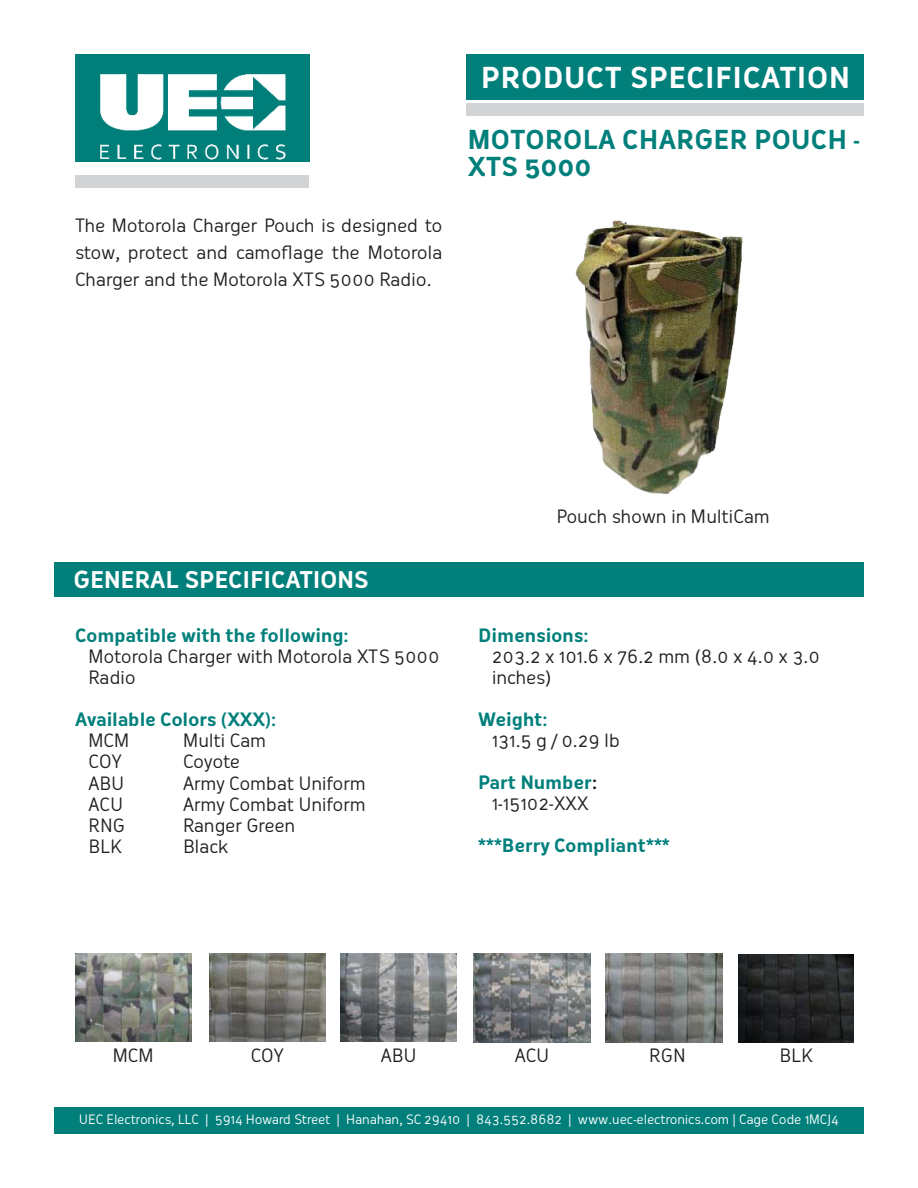
<style>
.page{position:relative;width:918px;height:1188px;background:#fff}
.page>*{position:absolute;margin:0;border:0;box-sizing:border-box;transform-origin:0 0}
.t1{font:700 28.2px "Oceania";letter-spacing:.025em;color:#fff}
.t2{font:700 25.5px/27px "Oceania";letter-spacing:.015em;color:#007f7b}
.t3{font:700 22.5px "Oceania";color:#fff}
.t4{font:18px/21px "Oceania";letter-spacing:-.015em;color:#231f20}
.t5{font:700 18px "Oceania";letter-spacing:-.01em;color:#007f7b}
.t6{font:12.75px "Oceania";letter-spacing:-.01em;color:#fff}
.s1{font-weight:700;color:#007f7b}
.s2{font-weight:700}
</style>
<div class="page">
<div style="left:55px;top:1107px;width:809px;height:27px;background:#007f7b"></div>
<div style="left:55px;top:563px;width:809px;height:34px;background:#007f7b"></div>
<div style="left:467px;top:54px;width:397px;height:45px;background:#007f7b"></div>
<img style="left:75px;top:54px;width:235px;height:108px">
<div style="left:467px;top:103px;width:397px;height:13px;background:#d1d3d4"></div>
<div style="left:75px;top:175px;width:234px;height:13px;background:#d1d3d4"></div>
<img style="left:575px;top:220px;width:168px;height:274px">
<img style="left:75px;top:954px;width:116px;height:88px">
<img style="left:209px;top:953px;width:116px;height:89px">
<img style="left:341px;top:953px;width:116px;height:89px">
<img style="left:474px;top:954px;width:116px;height:88px">
<img style="left:606px;top:954px;width:116px;height:88px">
<img style="left:738px;top:954px;width:115px;height:88px">
<h1 class="t1" style="left:481px;top:66px;width:370px">PRODUCT SPECIFICATION</h1>
<p class="t4" style="left:75px;top:214px;width:369px;line-height:27px;text-align:justify">The Motorola Charger Pouch is designed to stow, protect and camoflage the Motorola Charger and the Motorola XTS 5000 Radio.</p>
<h2 class="t2" style="left:468px;top:128px;width:393px">MOTOROLA CHARGER POUCH -<br>XTS 5000</h2>
<p class="t3" style="left:74px;top:571px;width:297px">GENERAL SPECIFICATIONS</p>
<p class="t5" style="left:75px;top:628px;width:275px">Compatible with the following:</p>
<p class="t4" style="left:89px;top:648px;width:353px">Motorola Charger with Motorola XTS 5000<br>Radio</p>
<p class="t5" style="left:75px;top:712px;width:203px">Available Colors (XXX):</p>
<p class="t4" style="left:89px;top:732px;width:42px">MCM</p>
<p class="t4" style="left:183px;top:732px;width:85px">Multi Cam</p>
<p class="t4" style="left:89px;top:753px;width:35px">COY</p>
<p class="t4" style="left:183px;top:753px;width:59px">Coyote</p>
<p class="t4" style="left:89px;top:774px;width:37px">ABU</p>
<p class="t4" style="left:183px;top:774px;width:184px">Army Combat Uniform</p>
<p class="t4" style="left:89px;top:795px;width:36px">ACU</p>
<p class="t4" style="left:183px;top:795px;width:184px">Army Combat Uniform</p>
<p class="t4" style="left:89px;top:816px;width:38px">RNG</p>
<p class="t4" style="left:183px;top:816px;width:114px">Ranger Green</p>
<p class="t4" style="left:89px;top:837px;width:35px">BLK</p>
<p class="t4" style="left:183px;top:837px;width:47px">Black</p>
<p class="t4" style="left:556px;top:507px;width:215px">Pouch shown in MultiCam</p>
<p class="t5" style="left:478px;top:628px;width:112px">Dimensions:</p>
<p class="t4" style="left:492px;top:648px;width:330px">203.2 x 101.6 x 76.2 mm (8.0 x 4.0 x 3.0 inches)</p>
<p class="t5" style="left:478px;top:712px;width:71px">Weight:</p>
<p class="t4" style="left:492px;top:732px;width:130px">131.5 g / 0.29 lb</p>
<p class="t4" style="left:478px;top:774px;width:120px;text-align:center"><span class="s1">Part Number</span><span class="s2">:<br></span>1-15102-XXX</p>
<p class="t5" style="left:478px;top:838px;width:193px">***Berry Compliant***</p>
<p class="t4" style="left:113px;top:1047px;width:42px">MCM</p>
<p class="t4" style="left:251px;top:1047px;width:35px">COY</p>
<p class="t4" style="left:381px;top:1047px;width:37px">ABU</p>
<p class="t4" style="left:515px;top:1047px;width:36px">ACU</p>
<p class="t4" style="left:649px;top:1047px;width:38px">RGN</p>
<p class="t4" style="left:780px;top:1047px;width:35px">BLK</p>
<p class="t6" style="left:79px;top:1115px;width:762px">UEC Electronics, LLC | 5914 Howard Street | Hanahan, SC 29410 | 843.552.8682 | www.uec-electronics.com | Cage Code 1MCJ4</p>
</div>
